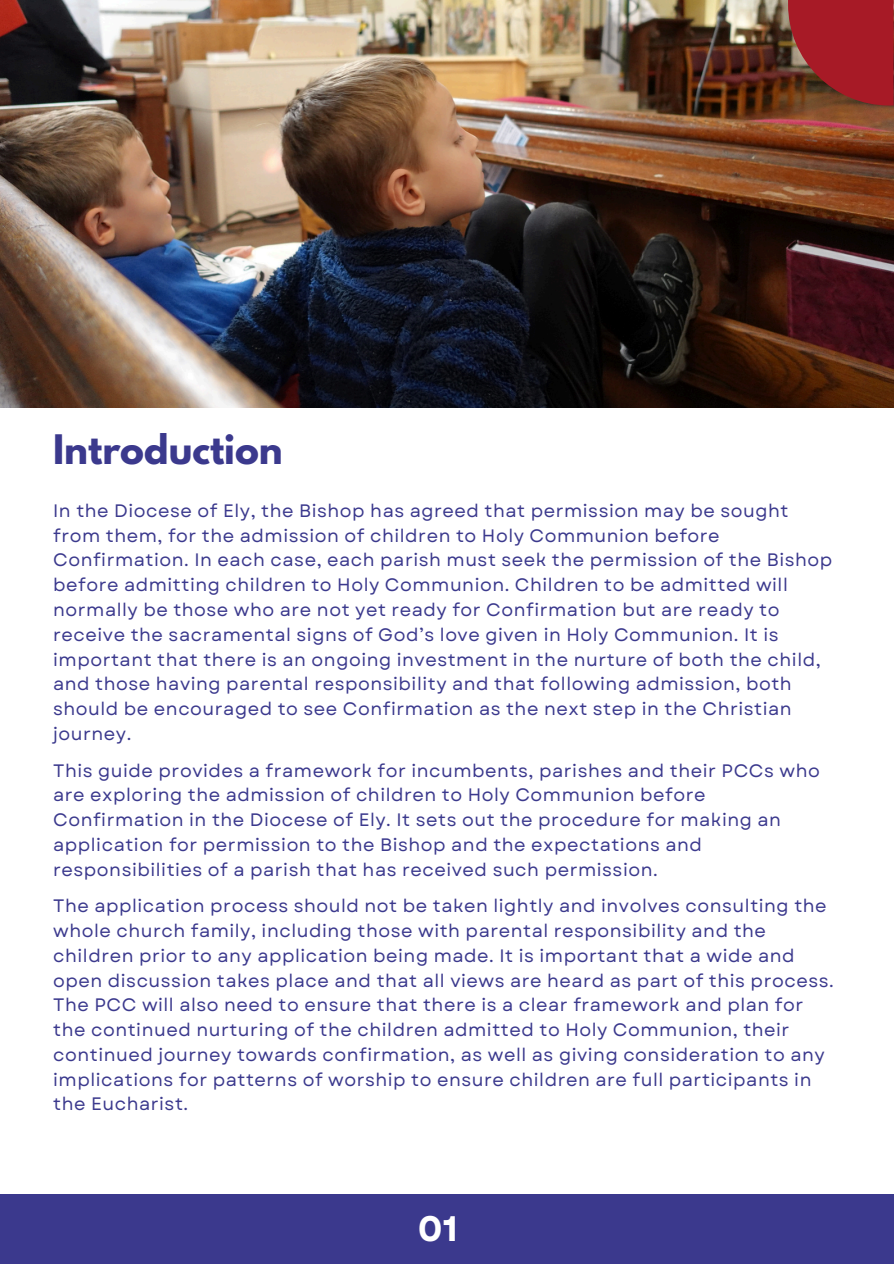
<style>
.page{position:relative;width:894px;height:1264px;background:#fff}
.page>*{position:absolute;margin:0;border:0;box-sizing:border-box;transform-origin:0 0}
.t1{font:700 36px "League Spartan";color:#3b398d}
.t2{font:700 35.4px "Garet";color:#fff}
.t3{font:18px/24.8px "Garet";letter-spacing:.03em;color:#3b398d}
</style>
<div class="page">
<div style="left:0;top:1194px;width:893px;height:69px;background:#3b398d"></div>
<img style="left:0;top:0;width:893px;height:408px">
<svg style="left:787px;top:0;width:106px;height:106px;background:#982327"></svg>
<p class="t1" style="left:53px;top:431px;width:231px">Introduction</p>
<p class="t3" style="left:53px;top:498px;width:780px">In the Diocese of Ely, the Bishop has agreed that permission may be sought from them, for the admission of children to Holy Communion before Confirmation. In each case, each parish must seek the permission of the Bishop before admitting children to Holy Communion. Children to be admitted will normally be those who are not yet ready for Confirmation but are ready to receive the sacramental signs of God’s love given in Holy Communion. It is important that there is an ongoing investment in the nurture of both the child, and those having parental responsibility and that following admission, both should be encouraged to see Confirmation as the next step in the Christian journey.</p>
<h1 class="t3" style="left:53px;top:758px;width:768px">This guide provides a framework for incumbents, parishes and their PCCs who are exploring the admission of children to Holy Communion before Confirmation in the Diocese of Ely. It sets out the procedure for making an application for permission to the Bishop and the expectations and responsibilities of a parish that has received such permission.</h1>
<p class="t3" style="left:53px;top:893px;width:781px">The application process should not be taken lightly and involves consulting the whole church family, including those with parental responsibility and the children prior to any application being made. It is important that a wide and open discussion takes place and that all views are heard as part of this process.<br>The PCC will also need to ensure that there is a clear framework and plan for the continued nurturing of the children admitted to Holy Communion, their continued journey towards confirmation, as well as giving consideration to any implications for patterns of worship to ensure children are full participants in the Eucharist.</p>
<p class="t2" style="left:418px;top:1203px;width:41px">01</p>
</div>
